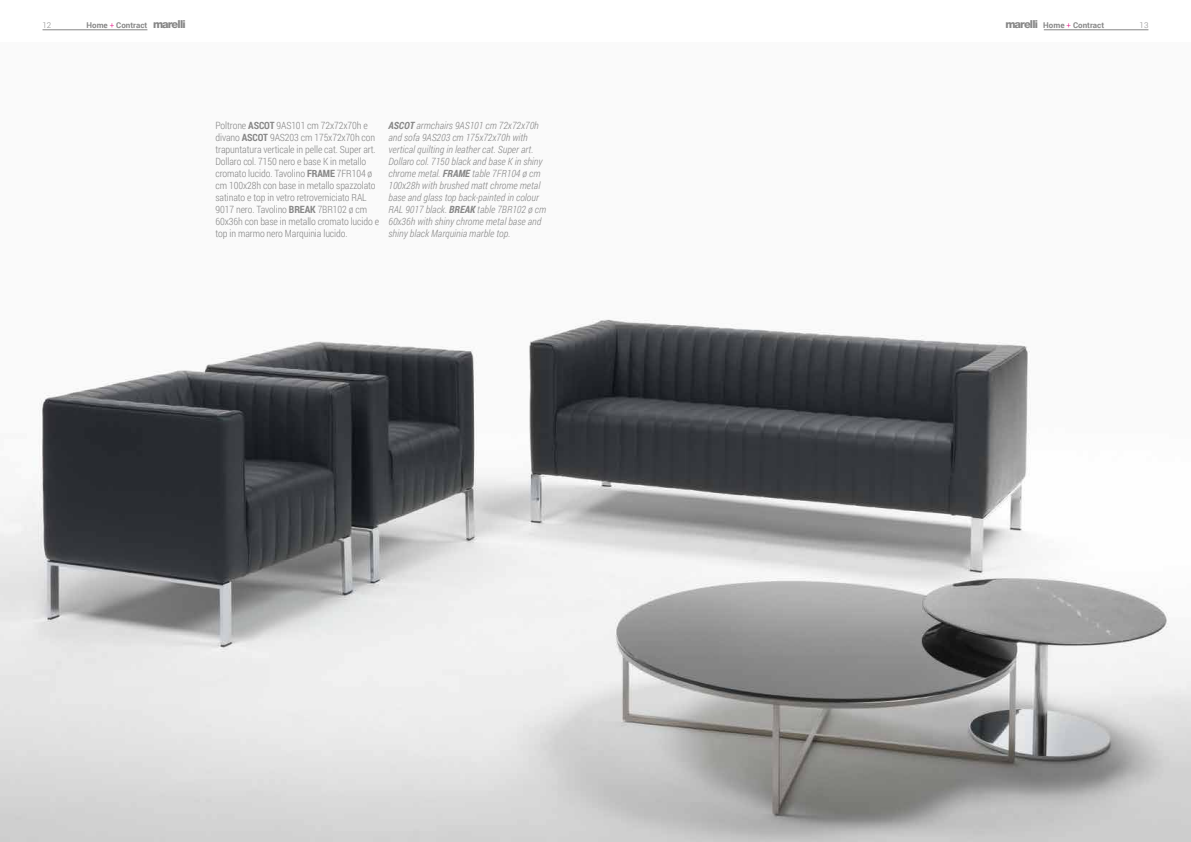
<style>
.page{position:relative;width:1191px;height:842px;background:#fff}
.page>*{position:absolute;margin:0;border:0;box-sizing:border-box;transform-origin:0 0}
.t1{font:300 10px/12px "Roboto Condensed";letter-spacing:-.01em;color:#878787}
.t2{font:italic 300 10px/12px "Roboto Condensed";color:#878787}
.t3{font:700 8px "Roboto";color:#878787}
.t4{font:300 8px "Roboto";color:#878787}
.s1{font-weight:300;color:#e6007d}
.s2{font-family:"Helvetica Neue LT Std";font-weight:800;font-size:11px}
.s3{font-weight:700}
</style>
<div class="page">
<hr style="left:42px;top:30px;width:105px;height:1px;background:#878787">
<hr style="left:1043px;top:30px;width:105px;height:1px;background:#878787">
<img style="left:0;top:319px;width:1191px;height:523px">
<p class="t4" style="left:42px;top:20px;width:10px">12</p>
<p class="t3" style="left:86px;top:20px;width:101px">Home <span class="s1">+</span> Contract <span class="s2">marelli</span></p>
<p class="t3" style="left:1005px;top:20px;width:100px"><span class="s2">marelli</span> Home <span class="s1">+</span> Contract</p>
<p class="t4" style="left:1139px;top:20px;width:10px">13</p>
<p class="t1" style="left:215px;top:119px;width:165px">Poltrone <span class="s3">ASCOT</span> 9AS101 cm 72x72x70h e divano <span class="s3">ASCOT</span> 9AS203 cm 175x72x70h con trapuntatura verticale in pelle cat. Super art.<br>Dollaro col. 7150 nero e base K in metallo cromato lucido. Tavolino <span class="s3">FRAME</span> 7FR104 ø cm 100x28h con base in metallo spazzolato satinato e top in vetro retroverniciato RAL 9017 nero. Tavolino <span class="s3">BREAK</span> 7BR102 ø cm 60x36h con base in metallo cromato lucido e top in marmo nero Marquinia lucido.</p>
<p class="t2" style="left:388px;top:119px;width:159px"><span class="s3">ASCOT</span> armchairs 9AS101 cm 72x72x70h and sofa 9AS203 cm 175x72x70h with vertical quilting in leather cat. Super art.<br>Dollaro col. 7150 black and base K in shiny chrome metal. <span class="s3">FRAME</span> table 7FR104 ø cm 100x28h with brushed matt chrome metal base and glass top back-painted in colour RAL 9017 black. <span class="s3">BREAK</span> table 7BR102 ø cm 60x36h with shiny chrome metal base and shiny black Marquinia marble top.</p>
</div>
